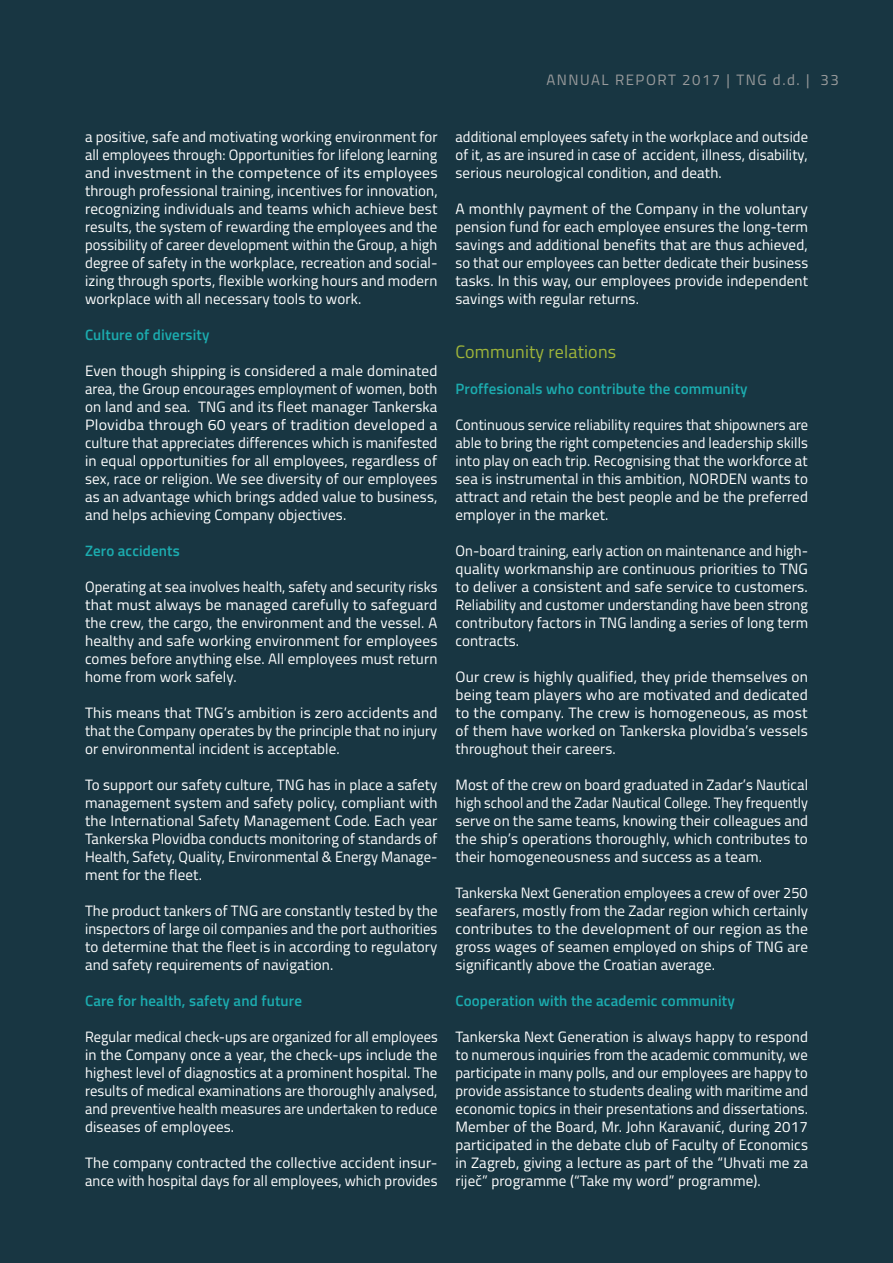
<style>
.page{position:relative;width:893px;height:1263px;background:#183642}
.page>*{position:absolute;margin:0;border:0;box-sizing:border-box;transform-origin:0 0}
.t1{font:18px "Titillium Web";letter-spacing:.01em;color:#a0b63a}
.t2{font:15px/18px "Titillium Web";letter-spacing:.01em;color:#fff;text-align:justify}
.t3{font:15px/18px "Titillium Web";letter-spacing:.01em;color:#fff;text-align:justify;scale:.96 1}
.t4{font:15px/18px "Titillium Web";letter-spacing:.01em;color:#fff;text-align:justify;scale:.95 1}
.t5{font:600 15px "Titillium Web";letter-spacing:.01em;color:#1cacaf}
.t6{font:15px "Titillium Web";letter-spacing:.1em;color:#999b9c}
</style>
<div class="page">
<p class="t2" style="left:85px;top:127px;width:354px">a positive, safe and motivating working environment for all employees through: Opportunities for lifelong learning and investment in the competence of its employees through professional training, incentives for innovation, recognizing individuals and teams which achieve best results, the system of rewarding the employees and the possibility of career development within the Group, a high degree of safety in the workplace, recreation and social&shy;izing through sports, flexible working hours and modern workplace with all necessary tools to work.</p>
<p class="t5" style="left:85px;top:324px;width:126px">Culture of diversity</p>
<p class="t2" style="left:85px;top:361px;width:354px">Even though shipping is considered a male dominated area, the Group encourages employment of women, both on land and sea. TNG and its fleet manager Tankerska Plovidba through 60 years of tradition developed a culture that appreciates differences which is manifested in equal opportunities for all employees, regardless of sex, race or religion. We see diversity of our employees as an advantage which brings added value to business, and helps achieving Company objectives.</p>
<p class="t5" style="left:85px;top:540px;width:96px">Zero accidents</p>
<p class="t2" style="left:85px;top:577px;width:354px">Operating at sea involves health, safety and security risks that must always be managed carefully to safeguard the crew, the cargo, the environment and the vessel. A healthy and safe working environment for employees comes before anything else. All employees must return home from work safely.</p>
<p class="t2" style="left:85px;top:703px;width:354px">This means that TNG’s ambition is zero accidents and that the Company operates by the principle that no injury or environmental incident is acceptable.</p>
<p class="t2" style="left:85px;top:775px;width:354px">To support our safety culture, TNG has in place a safety management system and safety policy, compliant with the International Safety Management Code. Each year Tankerska Plovidba conducts monitoring of standards of Health, Safety, Quality, Environmental &amp; Energy Manage&shy;ment for the fleet.</p>
<p class="t2" style="left:85px;top:901px;width:354px">The product tankers of TNG are constantly tested by the inspectors of large oil companies and the port authorities to determine that the fleet is in according to regulatory and safety requirements of navigation.</p>
<p class="t5" style="left:85px;top:990px;width:218px">Care for health, safety and future</p>
<p class="t4" style="left:85px;top:1027px;width:373px">Regular medical check-ups are organized for all employees in the Company once a year, the check-ups include the highest level of diagnostics at a prominent hospital. The results of medical examinations are thoroughly analysed, and preventive health measures are undertaken to reduce diseases of employees.</p>
<p class="t2" style="left:85px;top:1153px;width:354px">The company contracted the collective accident insur&shy;ance with hospital days for all employees, which provides</p>
<p class="t6" style="left:546px;top:69px;width:294px">ANNUAL REPORT 2017 | TNG d.d. | 33</p>
<p class="t2" style="left:455px;top:127px;width:354px">additional employees safety in the workplace and outside of it, as are insured in case of accident, illness, disability, serious neurological condition, and death.</p>
<p class="t2" style="left:455px;top:199px;width:354px">A monthly payment of the Company in the voluntary pension fund for each employee ensures the long-term savings and additional benefits that are thus achieved, so that our employees can better dedicate their business tasks. In this way, our employees provide independent savings with regular returns.</p>
<p class="t1" style="left:455px;top:339px;width:162px">Community relations</p>
<p class="t5" style="left:455px;top:378px;width:294px">Proffesionals who contribute the community</p>
<p class="t3" style="left:455px;top:415px;width:369px">Continuous service reliability requires that shipowners are able to bring the right competencies and leadership skills into play on each trip. Recognising that the workforce at sea is instrumental in this ambition, NORDEN wants to attract and retain the best people and be the preferred employer in the market.</p>
<p class="t2" style="left:455px;top:541px;width:354px">On-board training, early action on maintenance and high&shy;quality workmanship are continuous priorities to TNG to deliver a consistent and safe service to customers.<br>Reliability and customer understanding have been strong contributory factors in TNG landing a series of long term contracts.</p>
<p class="t2" style="left:455px;top:667px;width:354px">Our crew is highly qualified, they pride themselves on being team players who are motivated and dedicated to the company. The crew is homogeneous, as most of them have worked on Tankerska plovidba’s vessels throughout their careers.</p>
<p class="t2" style="left:455px;top:775px;width:354px">Most of the crew on board graduated in Zadar’s Nautical high school and the Zadar Nautical College. They frequently serve on the same teams, knowing their colleagues and the ship’s operations thoroughly, which contributes to their homogeneousness and success as a team.</p>
<p class="t2" style="left:455px;top:883px;width:354px">Tankerska Next Generation employees a crew of over 250 seafarers, mostly from the Zadar region which certainly contributes to the development of our region as the gross wages of seamen employed on ships of TNG are significantly above the Croatian average.</p>
<p class="t5" style="left:455px;top:990px;width:281px">Cooperation with the academic community</p>
<p class="t2" style="left:455px;top:1027px;width:354px">Tankerska Next Generation is always happy to respond to numerous inquiries from the academic community, we participate in many polls, and our employees are happy to provide assistance to students dealing with maritime and economic topics in their presentations and dissertations.<br>Member of the Board, Mr. John Karavanić, during 2017 participated in the debate club of Faculty of Economics in Zagreb, giving a lecture as part of the “Uhvati me za riječ” programme (“Take my word” programme).</p>
</div>
